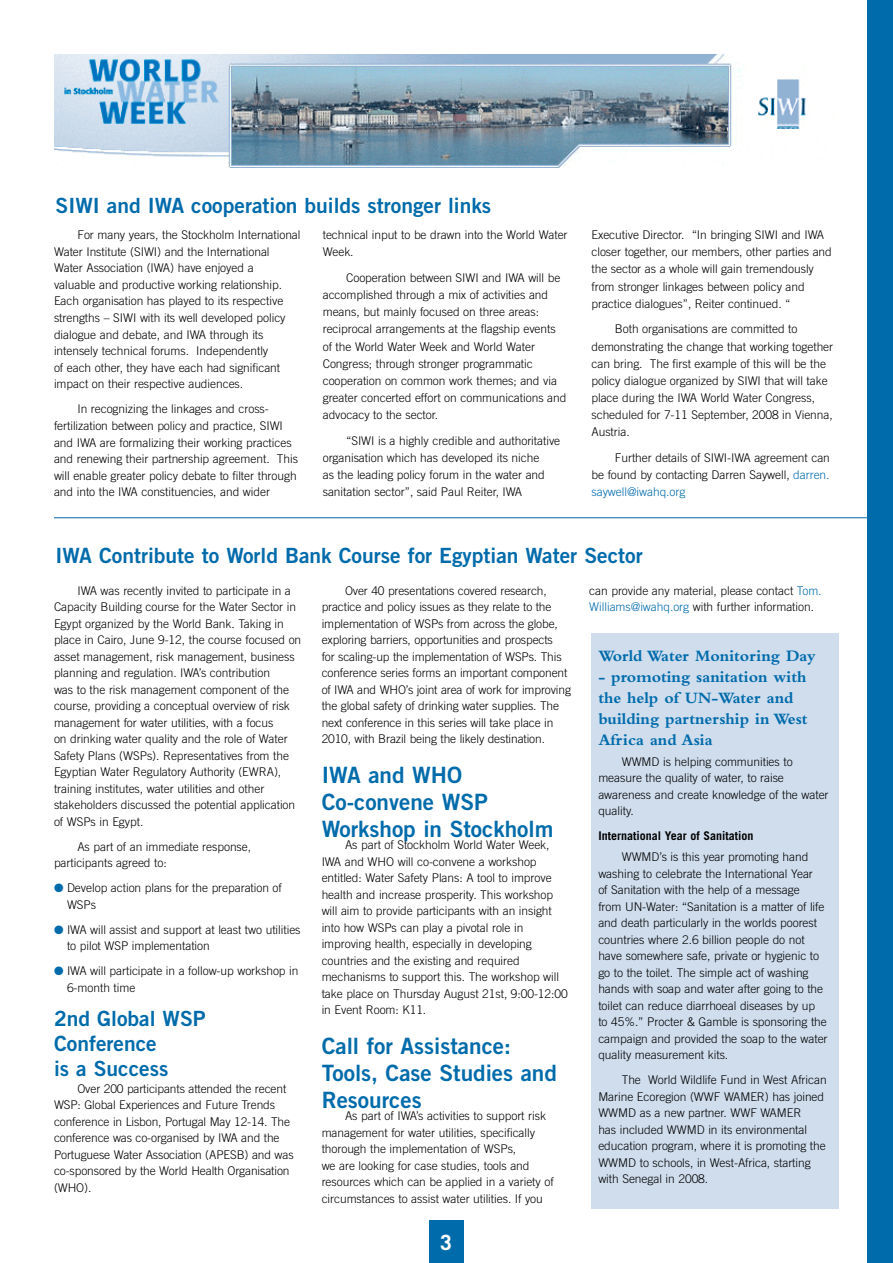
<style>
.page{position:relative;width:893px;height:1263px;background:#fff}
.page>*{position:absolute;margin:0;border:0;box-sizing:border-box;transform-origin:0 0}
.t1{font:22.5px/27px "Trade Gothic Bold Two";color:#006bab}
.t2{font:21px/25.2px "Trade Gothic Bold Two";color:#006bab}
.t3{font:700 16.5px/21px "Bembo";color:#006bab}
.t4{font:300 12px/16.5px "Trade Gothic";letter-spacing:-.005em;color:#000}
.t5{font:700 12px "Trade Gothic";color:#000}
.s1{color:#006bab}
</style>
<div class="page">
<div style="left:429px;top:1220px;width:34px;height:43px;background:#006bab"></div>
<div style="left:867px;top:0;width:26px;height:1263px;background:#006bab"></div>
<img style="left:54px;top:54px;width:763px;height:114px">
<hr style="left:54px;top:517px;width:829px;height:1px;background:#006bab">
<div style="left:591px;top:634px;width:248px;height:575px;background:#cfdded"></div>
<h2 class="t2" style="left:56px;top:192px;width:437px">SIWI and IWA cooperation builds stronger links</h2>
<p class="t4" style="left:54px;top:226px;width:248px;text-indent:23px">For many years, the Stockholm International Water Institute (SIWI) and the International Water Association (IWA) have enjoyed a<br>valuable and productive working relationship.<br>Each organisation has played to its respective strengths – SIWI with its well developed policy dialogue and debate, and IWA through its intensely technical forums. Independently<br>of each other, they have each had significant impact on their respective audiences.</p>
<p class="t4" style="left:54px;top:401px;width:245px;text-indent:23px">In recognizing the linkages and cross&shy;fertilization between policy and practice, SIWI and IWA are formalizing their working practices and renewing their partnership agreement. This will enable greater policy debate to filter through and into the IWA constituencies, and wider</p>
<p class="t4" style="left:323px;top:226px;width:246px;line-height:17.1px">technical input to be drawn into the World Water<br>Week.</p>
<p class="t4" style="left:323px;top:269px;width:245px;line-height:17.1px;text-indent:23px">Cooperation between SIWI and IWA will be accomplished through a mix of activities and means, but mainly focused on three areas: reciprocal arrangements at the flagship events of the World Water Week and World Water Congress; through stronger programmatic cooperation on common work themes; and via greater concerted effort on communications and advocacy to the sector.</p>
<p class="t4" style="left:323px;top:432px;width:239px;line-height:17.1px;text-indent:23px">“SIWI is a highly credible and authoritative organisation which has developed its niche<br>as the leading policy forum in the water and sanitation sector”, said Paul Reiter, IWA</p>
<p class="t4" style="left:591px;top:226px;width:242px;line-height:17.1px">Executive Director. “In bringing SIWI and IWA closer together, our members, other parties and the sector as a whole will gain tremendously from stronger linkages between policy and practice dialogues”, Reiter continued. “</p>
<p class="t4" style="left:591px;top:320px;width:243px;line-height:17.1px;text-indent:23px">Both organisations are committed to demonstrating the change that working together can bring. The first example of this will be the policy dialogue organized by SIWI that will take place during the IWA World Water Congress, scheduled for 7-11 September, 2008 in Vienna, Austria.</p>
<p class="t4" style="left:591px;top:449px;width:240px;line-height:17.1px;text-align:justify;text-indent:23px">Further details of SIWI-IWA agreement can be found by contacting Darren Saywell, <span class="s1">darren. saywell@iwahq.org</span></p>
<h2 class="t2" style="left:56px;top:542px;width:589px">IWA Contribute to World Bank Course for Egyptian Water Sector</h2>
<p class="t4" style="left:54px;top:582px;width:249px;text-indent:23px">IWA was recently invited to participate in a Capacity Building course for the Water Sector in Egypt organized by the World Bank. Taking in place in Cairo, June 9-12, the course focused on asset management, risk management, business planning and regulation. IWA’s contribution<br>was to the risk management component of the course, providing a conceptual overview of risk management for water utilities, with a focus<br>on drinking water quality and the role of Water Safety Plans (WSPs). Representatives from the Egyptian Water Regulatory Authority (EWRA), training institutes, water utilities and other stakeholders discussed the potential application of WSPs in Egypt.</p>
<p class="t4" style="left:54px;top:838px;width:199px;text-indent:23px">As part of an immediate response, participants agreed to:</p>
<p class="t4" style="left:67px;top:880px;width:216px;text-indent:-13px"><span class="s1">●</span> Develop action plans for the preparation of<br>WSPs</p>
<p class="t4" style="left:67px;top:921px;width:235px;text-indent:-13px"><span class="s1">●</span> IWA will assist and support at least two utilities to pilot WSP implementation</p>
<p class="t4" style="left:67px;top:963px;width:233px;text-indent:-13px"><span class="s1">●</span> IWA will participate in a follow-up workshop in<br>6-month time</p>
<h2 class="t2" style="left:54px;top:1005px;width:153px">2nd Global WSP<br>Conference<br>is a Success</h2>
<p class="t4" style="left:54px;top:1080px;width:241px;text-indent:23px">Over 200 participants attended the recent WSP: Global Experiences and Future Trends conference in Lisbon, Portugal May 12-14. The conference was co-organised by IWA and the Portuguese Water Association (APESB) and was co-sponsored by the World Health Organisation (WHO).</p>
<p class="t4" style="left:322px;top:582px;width:251px;text-indent:23px">Over 40 presentations covered research, practice and policy issues as they relate to the implementation of WSPs from across the globe, exploring barriers, opportunities and prospects<br>for scaling-up the implementation of WSPs. This conference series forms an important component of IWA and WHO’s joint area of work for improving the global safety of drinking water supplies. The next conference in this series will take place in 2010, with Brazil being the likely destination.</p>
<h1 class="t1" style="left:322px;top:761px;width:233px">IWA and WHO<br>Co-convene WSP<br>Workshop in Stockholm</h1>
<p class="t4" style="left:322px;top:837px;width:248px;text-indent:23px">As part of Stockholm World Water Week, IWA and WHO will co-convene a workshop entitled: Water Safety Plans: A tool to improve health and increase prosperity. This workshop will aim to provide participants with an insight into how WSPs can play a pivotal role in improving health, especially in developing countries and the existing and required mechanisms to support this. The workshop will take place on Thursday August 21st, 9:00-12:00 in Event Room: K11.</p>
<h1 class="t1" style="left:322px;top:1032px;width:237px">Call for Assistance:<br>Tools, Case Studies and<br>Resources</h1>
<p class="t4" style="left:322px;top:1108px;width:234px;text-indent:23px">As part of IWA’s activities to support risk management for water utilities, specifically thorough the implementation of WSPs,<br>we are looking for case studies, tools and resources which can be applied in a variety of circumstances to assist water utilities. If you</p>
<p class="t4" style="left:589px;top:582px;width:234px">can provide any material, please contact <span class="s1">Tom.<br>Williams@iwahq.org</span> with further information.</p>
<h3 class="t3" style="left:598px;top:645px;width:219px">World Water Monitoring Day</h3>
<h3 class="t3" style="left:598px;top:666px;width:211px">- promoting sanitation with the help of UN-Water and building partnership in West<br>Africa and Asia</h3>
<p class="t4" style="left:598px;top:753px;width:232px;text-indent:23px">WWMD is helping communities to measure the quality of water, to raise awareness and create knowledge of the water quality.</p>
<p class="t5" style="left:598px;top:829px;width:157px">International Year of Sanitation</p>
<p class="t4" style="left:598px;top:848px;width:231px;text-indent:23px">WWMD’s is this year promoting hand washing to celebrate the International Year<br>of Sanitation with the help of a message<br>from UN-Water: “Sanitation is a matter of life and death particularly in the worlds poorest countries where 2.6 billion people do not have somewhere safe, private or hygienic to go to the toilet. The simple act of washing hands with soap and water after going to the toilet can reduce diarrhoeal diseases by up<br>to 45%.” Procter &amp; Gamble is sponsoring the campaign and provided the soap to the water quality measurement kits.</p>
<p class="t4" style="left:598px;top:1071px;width:230px;text-indent:23px">The World Wildlife Fund in West African Marine Ecoregion (WWF WAMER) has joined WWMD as a new partner. WWF WAMER<br>has included WWMD in its environmental education program, where it is promoting the WWMD to schools, in West-Africa, starting with Senegal in 2008.</p>
</div>
